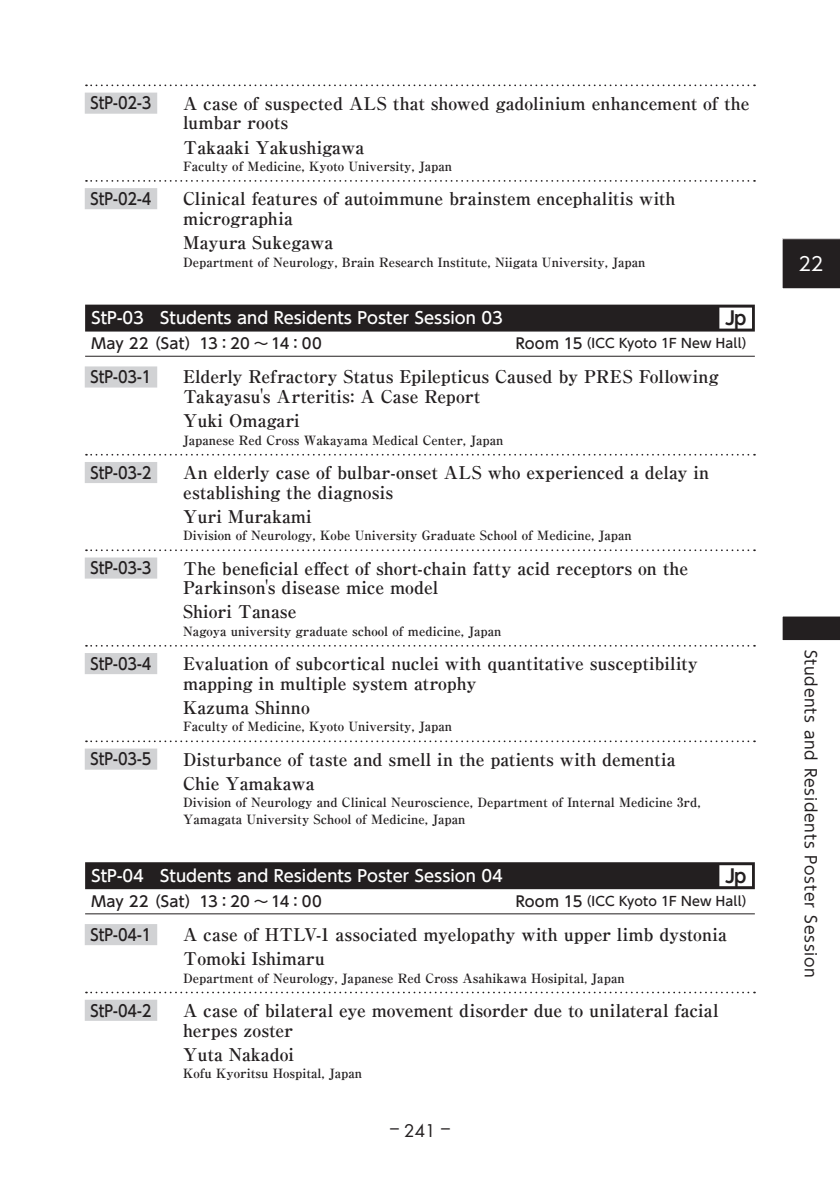
<style>
.page{position:relative;width:840px;height:1191px;background:#fff}
.page>*{position:absolute;margin:0;border:0;box-sizing:border-box;transform-origin:0 0}
.t1{font:18.8px "UD Shin Go Pr 6 N";color:#fff}
.t2{font:700 18.4px "UD Shin Go Pr 6 N De";color:#231f20}
.t3{font:700 17.6px/19.8px "Ryumin Pr 6 N";color:#231f20}
.t4{font:17px "Futura Std";color:#231f20;scale:2.5 1}
.t5{font:500 16.2px "UD Shin Go Pr 6 N";color:#fff}
.t6{font:500 16.2px "UD Shin Go Pr 6 N";color:#231f20;scale:.9 1}
.t7{font:15.6px "UD Shin Go Pr 6 N";letter-spacing:.05em;color:#231f20}
.t8{font:500 14.8px "UD Shin Go Pr 6 N";letter-spacing:.01em;color:#231f20}
.t9{font:700 12.8px/17px "Ryumin Pr 6 N";color:#231f20}
.t10{font:500 12.8px "UD Shin Go Pr 6 N";letter-spacing:.015em;color:#231f20}
.s1{font-size:14.8px}
</style>
<div class="page">
<svg style="left:86px;top:84px;width:668px;height:2px"></svg>
<div style="left:85px;top:93px;width:72px;height:21px;background:#d1d2d4"></div>
<svg style="left:86px;top:180px;width:668px;height:2px"></svg>
<div style="left:85px;top:188px;width:72px;height:21px;background:#d1d2d4"></div>
<div style="left:85px;top:305px;width:669px;height:26px;background:#231f20"></div>
<div style="left:719px;top:307px;width:32px;height:21px;background:#fff"></div>
<hr style="left:85px;top:356px;width:669px;height:1px;background:#231f20">
<div style="left:85px;top:366px;width:72px;height:21px;background:#d1d2d4"></div>
<svg style="left:86px;top:454px;width:668px;height:1px"></svg>
<div style="left:85px;top:462px;width:72px;height:21px;background:#d1d2d4"></div>
<svg style="left:86px;top:549px;width:668px;height:2px"></svg>
<div style="left:85px;top:557px;width:72px;height:21px;background:#d1d2d4"></div>
<svg style="left:86px;top:645px;width:668px;height:1px"></svg>
<div style="left:85px;top:653px;width:72px;height:21px;background:#d1d2d4"></div>
<svg style="left:86px;top:740px;width:668px;height:2px"></svg>
<div style="left:85px;top:748px;width:72px;height:21px;background:#d1d2d4"></div>
<div style="left:85px;top:862px;width:669px;height:27px;background:#231f20"></div>
<div style="left:719px;top:865px;width:32px;height:21px;background:#fff"></div>
<hr style="left:85px;top:913px;width:669px;height:1px;background:#231f20">
<div style="left:85px;top:924px;width:72px;height:21px;background:#d1d2d4"></div>
<svg style="left:86px;top:991px;width:668px;height:2px"></svg>
<div style="left:85px;top:999px;width:72px;height:21px;background:#d1d2d4"></div>
<svg style="left:782px;top:238px;width:57px;height:51px;background:#2c292a"></svg>
<svg style="left:782px;top:616px;width:57px;height:25px"></svg>
<p class="t6" style="left:90px;top:90px;width:69px">StP-02-3</p>
<p class="t3" style="left:183px;top:92px;width:567px">A case of suspected ALS that showed gadolinium enhancement of the lumbar roots</p>
<p class="t3" style="left:183px;top:136px;width:182px">Takaaki Yakushigawa</p>
<p class="t9" style="left:183px;top:157px;width:270px">Faculty of Medicine, Kyoto University, Japan</p>
<p class="t6" style="left:90px;top:186px;width:69px">StP-02-4</p>
<p class="t3" style="left:183px;top:188px;width:494px">Clinical features of autoimmune brainstem encephalitis with micrographia</p>
<p class="t3" style="left:183px;top:232px;width:152px">Mayura Sukegawa</p>
<p class="t9" style="left:183px;top:253px;width:463px">Department of Neurology, Brain Research Institute, Niigata University, Japan</p>
<p class="t5" style="left:91px;top:305px;width:413px">StP-03　Students and Residents Poster Session 03</p>
<p class="t2" style="left:724px;top:303px;width:23px">Jp</p>
<p class="t8" style="left:91px;top:331px;width:232px">May 22 （Sat）13：20 ～ 14：00</p>
<p class="t10" style="left:500px;top:333px;width:255px"><span class="s1">　Room 15</span>（ICC Kyoto 1F New Hall）</p>
<p class="t6" style="left:90px;top:364px;width:69px">StP-03-1</p>
<p class="t3" style="left:183px;top:366px;width:536px">Elderly Refractory Status Epilepticus Caused by PRES Following<br>Takayasu's Arteritis: A Case Report</p>
<p class="t3" style="left:183px;top:410px;width:118px">Yuki Omagari</p>
<p class="t9" style="left:183px;top:431px;width:321px">Japanese Red Cross Wakayama Medical Center, Japan</p>
<p class="t6" style="left:90px;top:459px;width:69px">StP-03-2</p>
<p class="t3" style="left:183px;top:462px;width:527px">An elderly case of bulbar-onset ALS who experienced a delay in establishing the diagnosis</p>
<p class="t3" style="left:183px;top:505px;width:130px">Yuri Murakami</p>
<p class="t9" style="left:183px;top:526px;width:450px">Division of Neurology, Kobe University Graduate School of Medicine, Japan</p>
<p class="t6" style="left:90px;top:555px;width:69px">StP-03-3</p>
<p class="t3" style="left:183px;top:557px;width:506px">The beneficial effect of short-chain fatty acid receptors on the<br>Parkinson's disease mice model</p>
<p class="t3" style="left:183px;top:601px;width:115px">Shiori Tanase</p>
<p class="t9" style="left:183px;top:622px;width:320px">Nagoya university graduate school of medicine, Japan</p>
<p class="t6" style="left:90px;top:650px;width:69px">StP-03-4</p>
<p class="t3" style="left:183px;top:653px;width:516px">Evaluation of subcortical nuclei with quantitative susceptibility mapping in multiple system atrophy</p>
<p class="t3" style="left:183px;top:696px;width:128px">Kazuma Shinno</p>
<p class="t9" style="left:183px;top:717px;width:270px">Faculty of Medicine, Kyoto University, Japan</p>
<p class="t6" style="left:90px;top:746px;width:69px">StP-03-5</p>
<p class="t3" style="left:183px;top:746px;width:493px;line-height:24px">Disturbance of taste and smell in the patients with dementia<br>Chie Yamakawa</p>
<p class="t9" style="left:183px;top:793px;width:518px">Division of Neurology and Clinical Neuroscience, Department of Internal Medicine 3rd,<br>Yamagata University School of Medicine, Japan</p>
<p class="t5" style="left:91px;top:862px;width:413px">StP-04　Students and Residents Poster Session 04</p>
<p class="t2" style="left:724px;top:861px;width:23px">Jp</p>
<p class="t8" style="left:91px;top:889px;width:232px">May 22 （Sat）13：20 ～ 14：00</p>
<p class="t10" style="left:500px;top:890px;width:255px"><span class="s1">　Room 15</span>（ICC Kyoto 1F New Hall）</p>
<p class="t6" style="left:90px;top:921px;width:69px">StP-04-1</p>
<p class="t3" style="left:183px;top:921px;width:545px;line-height:24px">A case of HTLV-1 associated myelopathy with upper limb dystonia<br>Tomoki Ishimaru</p>
<p class="t9" style="left:183px;top:968px;width:443px">Department of Neurology, Japanese Red Cross Asahikawa Hosipital, Japan</p>
<p class="t6" style="left:90px;top:997px;width:69px">StP-04-2</p>
<p class="t3" style="left:183px;top:999px;width:537px">A case of bilateral eye movement disorder due to unilateral facial herpes zoster</p>
<p class="t3" style="left:183px;top:1043px;width:112px">Yuta Nakadoi</p>
<p class="t9" style="left:183px;top:1064px;width:181px">Kofu Kyoritsu Hospital, Japan</p>
<p class="t4" style="left:390px;top:1120px;width:25px">-241 -</p>
<p class="t1" style="left:797px;top:248px;width:26px">22</p>
<p class="t7" style="left:823px;top:649px;width:330px;rotate:90deg">Students and Residents Poster Session</p>
</div>
